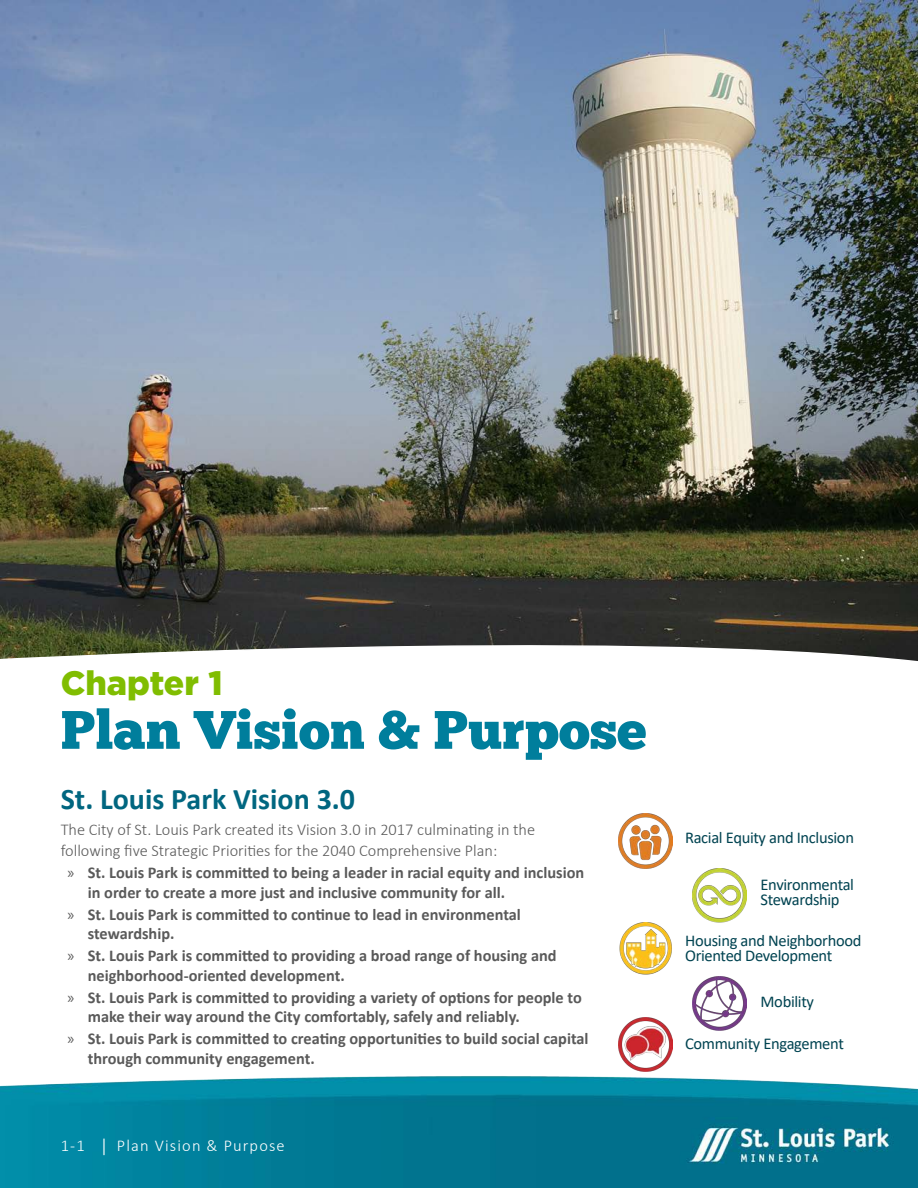
<style>
.page{position:relative;width:918px;height:1188px;background:#fff}
.page>*{position:absolute;margin:0;border:0;box-sizing:border-box;transform-origin:0 0}
.Chapter_Name{font:54px "Chunk Five";color:#007e9c}
.t1{font:900 33.9px "Gotham";color:#80bd01}
.Heading_1{font:700 30px "Calibri";color:#006680}
.t2{font:700 16.5px/19.5px "Calibri";color:#5a5a5a}
.Body_Text{font:300 16.5px/21px "Calibri";color:#5a5a5a}
.Sidebar_Text{font:16.5px/15px "Calibri";letter-spacing:-.02em;color:#004351}
.Page_Footer{font:300 16.5px "Calibri";letter-spacing:.07em;color:#fff}
.s1{font-family:"Myriad Pro";font-weight:400}
</style>
<div class="page">
<img style="left:0;top:0;width:918px;height:627px">
<svg style="left:0;top:627px;width:918px;height:425px"></svg>
<img style="left:0;top:1071px;width:918px;height:117px">
<img style="left:618px;top:814px;width:54px;height:54px">
<img style="left:693px;top:868px;width:54px;height:54px">
<img style="left:618px;top:922px;width:54px;height:53px">
<img style="left:693px;top:976px;width:53px;height:55px">
<img style="left:618px;top:1017px;width:54px;height:54px">
<p class="t1" style="left:61px;top:663px;width:163px">Chapter 1</p>
<p class="Chapter_Name" style="left:61px;top:705px;width:587px">Plan Vision &amp; Purpose</p>
<p class="Heading_1" style="left:61px;top:778px;width:296px">St. Louis Park Vision 3.0</p>
<p class="Body_Text" style="left:61px;top:819px;width:476px">The City of St. Louis Park created its Vision 3.0 in 2017 culminating in the following five Strategic Priorities for the 2040 Comprehensive Plan:</p>
<p class="t2" style="left:88px;top:863px;width:498px;text-indent:-20px"><span class="s1">»</span> St. Louis Park is committed to being a leader in racial equity and inclusion in order to create a more just and inclusive community for all.</p>
<p class="t2" style="left:88px;top:904px;width:435px;text-indent:-20px"><span class="s1">»</span> St. Louis Park is committed to continue to lead in environmental stewardship.</p>
<p class="t2" style="left:88px;top:946px;width:470px;text-indent:-20px"><span class="s1">»</span> St. Louis Park is committed to providing a broad range of housing and neighborhood-oriented development.</p>
<p class="t2" style="left:88px;top:987px;width:496px;text-indent:-20px"><span class="s1">»</span> St. Louis Park is committed to providing a variety of options for people to make their way around the City comfortably, safely and reliably.</p>
<p class="t2" style="left:88px;top:1029px;width:502px;text-indent:-20px"><span class="s1">»</span> St. Louis Park is committed to creating opportunities to build social capital through community engagement.</p>
<p class="Page_Footer" style="left:61px;top:1135px;width:26px">1-1</p>
<p class="Page_Footer" style="left:102px;top:1135px;width:184px"><span class="s1">|</span> Plan Vision &amp; Purpose</p>
<p class="Sidebar_Text" style="left:685px;top:829px;width:170px">Racial Equity and Inclusion</p>
<p class="Sidebar_Text" style="left:761px;top:877px;width:95px">Environmental<br>Stewardship</p>
<p class="Sidebar_Text" style="left:685px;top:933px;width:178px">Housing and Neighborhood<br>Oriented Development</p>
<p class="Sidebar_Text" style="left:761px;top:993px;width:55px">Mobility</p>
<p class="Sidebar_Text" style="left:685px;top:1036px;width:160px">Community Engagement</p>
</div>
